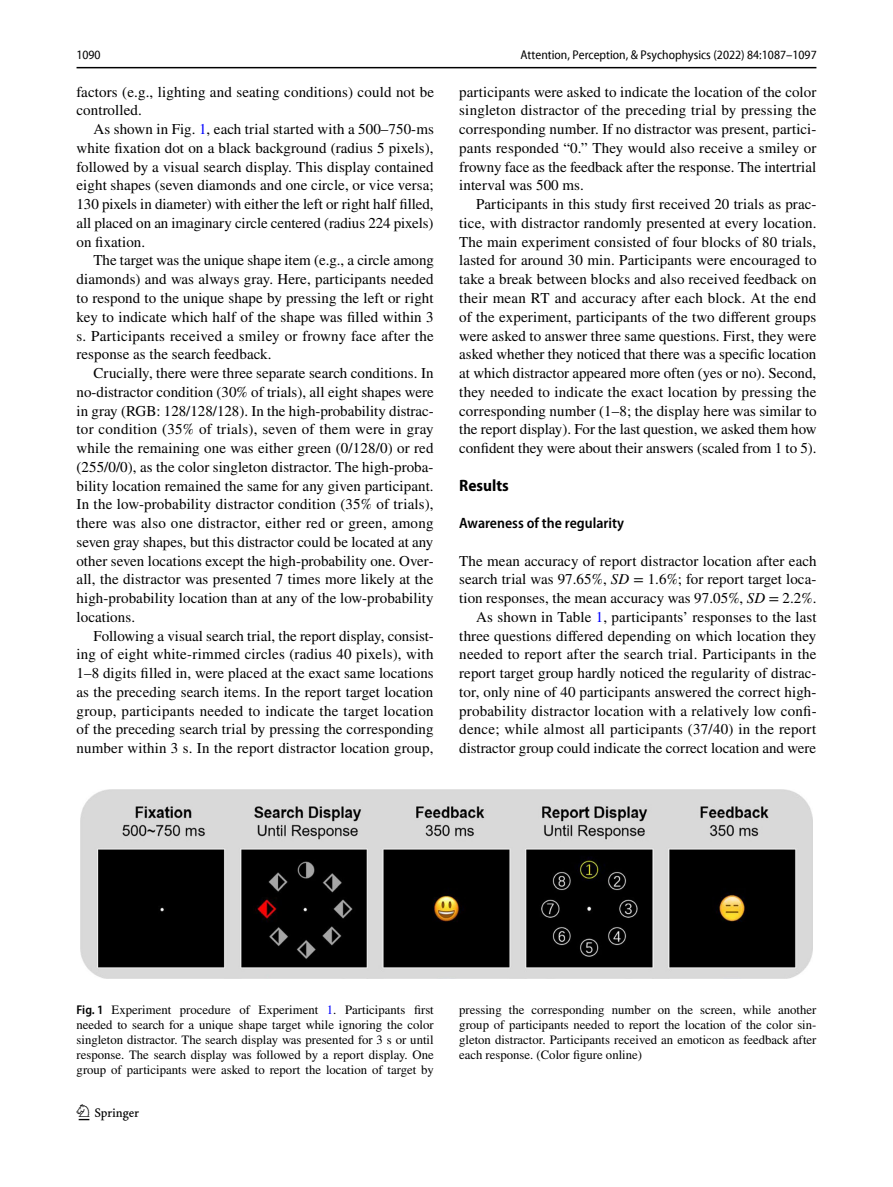
<style>
.page{position:relative;width:893px;height:1187px;background:#fff}
.page>*{position:absolute;margin:0;border:0;box-sizing:border-box;transform-origin:0 0}
.t1{font:22.5px "Springnew Regular 2";color:#000}
.t2{font:700 semi-condensed 16.5px "Myriad Pro";color:#000}
.t3{font:15px/18.8px "STIX";letter-spacing:.005em;color:#000;text-align:justify}
.t4{font:600 semi-condensed 15px "Myriad Pro";color:#000}
.t5{font:12.75px/15px "STIX";color:#000;text-align:justify}
.t6{font:semi-condensed 12.75px "Myriad Pro Unic";color:#000}
.s1{color:#00f}
.s2{font-style:italic}
.s3{font-family:"Myriad Pro";font-weight:600;font-stretch:semi-condensed}
</style>
<div class="page">
<hr style="left:77px;top:67px;width:739px;height:1px;background:#000">
<img style="left:81px;top:789px;width:731px;height:189px">
<p class="t6" style="left:76px;top:50px;width:26px">1090</p>
<p class="t6" style="left:520px;top:50px;width:298px">Attention, Perception, &amp; Psychophysics (2022) 84:1087–1097</p>
<p class="t3" style="left:77px;top:83px;width:359px">factors (e.g., lighting and seating conditions) could not be controlled.</p>
<p class="t3" style="left:77px;top:121px;width:359px;text-indent:17px">As shown in Fig. <span class="s1">1</span>, each trial started with a 500–750-ms white fixation dot on a black background (radius 5 pixels), followed by a visual search display. This display contained eight shapes (seven diamonds and one circle, or vice versa; 130 pixels in diameter) with either the left or right half filled, all placed on an imaginary circle centered (radius 224 pixels) on fixation.</p>
<p class="t3" style="left:77px;top:252px;width:359px;text-indent:17px">The target was the unique shape item (e.g., a circle among diamonds) and was always gray. Here, participants needed to respond to the unique shape by pressing the left or right key to indicate which half of the shape was filled within 3 s. Participants received a smiley or frowny face after the response as the search feedback.</p>
<p class="t3" style="left:77px;top:364px;width:359px;text-indent:17px">Crucially, there were three separate search conditions. In no-distractor condition (30% of trials), all eight shapes were in gray (RGB: 128/128/128). In the high-probability distrac&shy;tor condition (35% of trials), seven of them were in gray while the remaining one was either green (0/128/0) or red (255/0/0), as the color singleton distractor. The high-proba&shy;bility location remained the same for any given participant.<br>In the low-probability distractor condition (35% of trials), there was also one distractor, either red or green, among seven gray shapes, but this distractor could be located at any other seven locations except the high-probability one. Over&shy;all, the distractor was presented 7 times more likely at the high-probability location than at any of the low-probability locations.</p>
<p class="t3" style="left:77px;top:627px;width:359px;text-indent:17px">Following a visual search trial, the report display, consist&shy;ing of eight white-rimmed circles (radius 40 pixels), with 1–8 digits filled in, were placed at the exact same locations as the preceding search items. In the report target location group, participants needed to indicate the target location of the preceding search trial by pressing the corresponding number within 3 s. In the report distractor location group,</p>
<p class="t3" style="left:459px;top:83px;width:359px">participants were asked to indicate the location of the color singleton distractor of the preceding trial by pressing the corresponding number. If no distractor was present, partici&shy;pants responded “0.” They would also receive a smiley or frowny face as the feedback after the response. The intertrial interval was 500 ms.</p>
<p class="t3" style="left:459px;top:196px;width:359px;text-indent:17px">Participants in this study first received 20 trials as prac&shy;tice, with distractor randomly presented at every location.<br>The main experiment consisted of four blocks of 80 trials, lasted for around 30 min. Participants were encouraged to take a break between blocks and also received feedback on their mean RT and accuracy after each block. At the end of the experiment, participants of the two different groups were asked to answer three same questions. First, they were asked whether they noticed that there was a specific location at which distractor appeared more often (yes or no). Second, they needed to indicate the exact location by pressing the corresponding number (1–8; the display here was similar to the report display). For the last question, we asked them how confident they were about their answers (scaled from 1 to 5).</p>
<p class="t2" style="left:459px;top:476px;width:51px">Results</p>
<p class="t4" style="left:459px;top:515px;width:166px">Awareness of the regularity</p>
<p class="t3" style="left:459px;top:552px;width:359px;text-align:right">The mean accuracy of report distractor location after each search trial was 97.65%, <span class="s2">SD</span> = 1.6%; for report target loca&shy;tion responses, the mean accuracy was 97.05%, <span class="s2">SD</span> = 2.2%.<br>As shown in Table <span class="s1">1</span>, participants’ responses to the last three questions differed depending on which location they needed to report after the search trial. Participants in the report target group hardly noticed the regularity of distrac&shy;tor, only nine of 40 participants answered the correct high&shy;probability distractor location with a relatively low confi&shy;dence; while almost all participants (37/40) in the report distractor group could indicate the correct location and were</p>
<p class="t5" style="left:77px;top:1002px;width:359px"><span class="s3">Fig. 1</span> Experiment procedure of Experiment <span class="s1">1</span>. Participants first needed to search for a unique shape target while ignoring the color singleton distractor. The search display was presented for 3 s or until response. The search display was followed by a report display. One group of participants were asked to report the location of target by</p>
<p class="t5" style="left:459px;top:1002px;width:359px">pressing the corresponding number on the screen, while another group of participants needed to report the location of the color sin&shy;gleton distractor. Participants received an emoticon as feedback after each response. (Color figure online)</p>
<h1 class="t1" style="left:79px;top:1104px;width:62px">1 3</h1>
</div>
